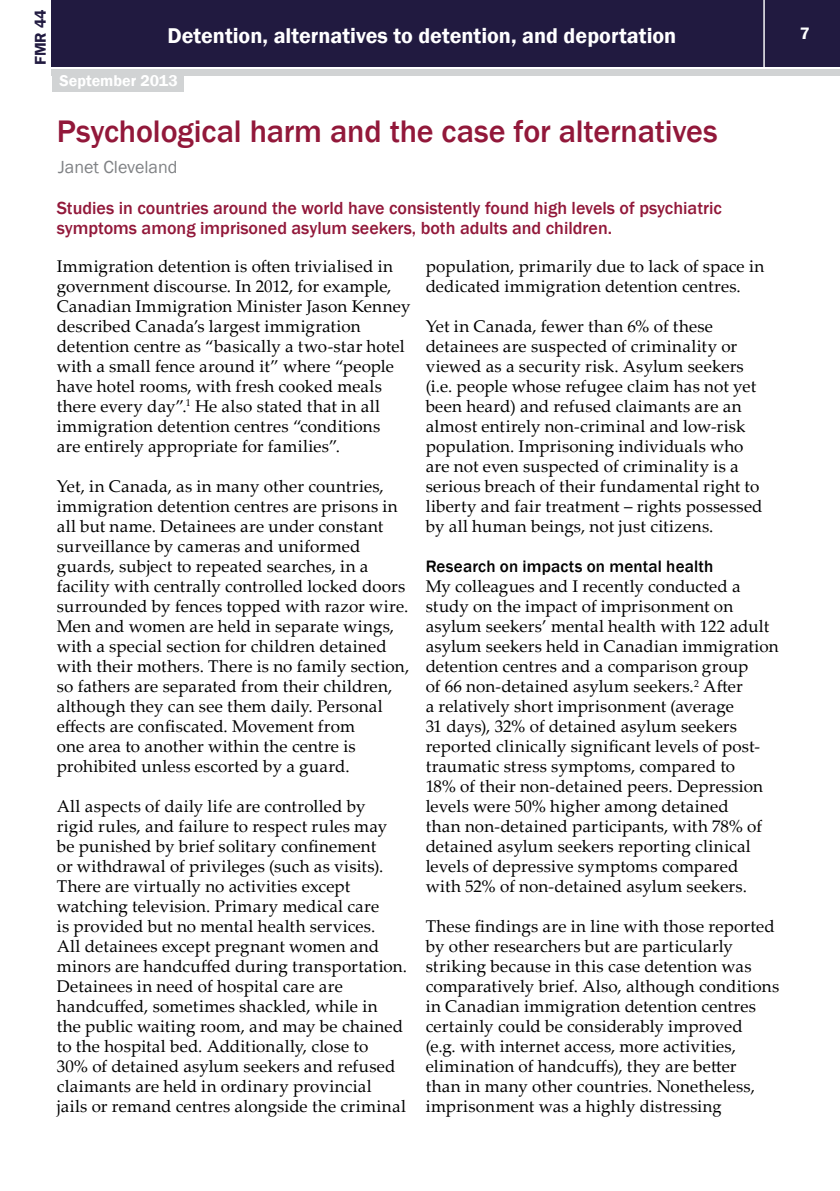
<style>
.page{position:relative;width:840px;height:1191px;background:#fff}
.page>*{position:absolute;margin:0;border:0;box-sizing:border-box;transform-origin:0 0}
.t1{font:500 32px "Franklin Gothic";letter-spacing:-.005em;color:#92183a}
.t2{font:600 22px "Franklin Gothic";color:#fff}
.t3{font:500 18px/20px "Franklin Gothic";color:#92183a}
.t4{font:18px "Franklin Gothic";color:#808285}
.t5{font:17px/20px "Palatino Linotype";letter-spacing:.01em;color:#000}
.t6{font:500 17px "Franklin Gothic";letter-spacing:.01em;color:#000}
.t7{font:600 17px "Franklin Gothic";color:#fff}
.t8{font:600 16px "Franklin Gothic";color:#fff}
.t9{font:600 16px "Franklin Gothic";color:#211a40}
</style>
<div class="page">
<div style="left:52px;top:0;width:787px;height:66px;background:#211a40"></div>
<div style="left:52px;top:69px;width:787px;height:6px;background:#d1d3d4"></div>
<hr style="left:763px;top:0;width:1px;height:68px;background:#fff">
<div style="left:52px;top:74px;width:132px;height:18px;background:#d1d3d4"></div>
<p class="t9" style="left:31px;top:65px;width:58px;rotate:-90deg">FMR 44</p>
<p class="t2" style="left:167px;top:22px;width:510px">Detention, alternatives to detention, and deportation</p>
<p class="t7" style="left:799px;top:23px;width:11px">7</p>
<p class="t8" style="left:60px;top:71px;width:120px">September 2013</p>
<h1 class="t1" style="left:57px;top:111px;width:662px">Psychological harm and the case for alternatives</h1>
<p class="t4" style="left:58px;top:156px;width:121px">Janet Cleveland</p>
<p class="t3" style="left:57px;top:198px;width:666px">Studies in countries around the world have consistently found high levels of psychiatric symptoms among imprisoned asylum seekers, both adults and children.</p>
<p class="t5" style="left:57px;top:256px;width:355px">Immigration detention is often trivialised in government discourse. In 2012, for example, Canadian Immigration Minister Jason Kenney described Canada’s largest immigration detention centre as “basically a two-star hotel with a small fence around it” where “people have hotel rooms, with fresh cooked meals there every day”.<sup>1</sup> He also stated that in all immigration detention centres “conditions<br>are entirely appropriate for families”.</p>
<p class="t5" style="left:57px;top:476px;width:354px">Yet, in Canada, as in many other countries, immigration detention centres are prisons in all but name. Detainees are under constant surveillance by cameras and uniformed guards, subject to repeated searches, in a facility with centrally controlled locked doors surrounded by fences topped with razor wire.<br>Men and women are held in separate wings, with a special section for children detained with their mothers. There is no family section, so fathers are separated from their children, although they can see them daily. Personal effects are confiscated. Movement from<br>one area to another within the centre is prohibited unless escorted by a guard.</p>
<p class="t5" style="left:57px;top:795px;width:352px">All aspects of daily life are controlled by<br>rigid rules, and failure to respect rules may be punished by brief solitary confinement<br>or withdrawal of privileges (such as visits).<br>There are virtually no activities except watching television. Primary medical care<br>is provided but no mental health services.<br>All detainees except pregnant women and minors are handcuffed during transportation.<br>Detainees in need of hospital care are handcuffed, sometimes shackled, while in<br>the public waiting room, and may be chained to the hospital bed. Additionally, close to<br>30% of detained asylum seekers and refused claimants are held in ordinary provincial<br>jails or remand centres alongside the criminal</p>
<p class="t5" style="left:425px;top:255px;width:340px">population, primarily due to lack of space in dedicated immigration detention centres.</p>
<p class="t5" style="left:425px;top:315px;width:338px">Yet in Canada, fewer than 6% of these detainees are suspected of criminality or viewed as a security risk. Asylum seekers (i.e. people whose refugee claim has not yet been heard) and refused claimants are an almost entirely non-criminal and low-risk population. Imprisoning individuals who are not even suspected of criminality is a serious breach of their fundamental right to liberty and fair treatment – rights possessed by all human beings, not just citizens.</p>
<p class="t6" style="left:425px;top:555px;width:289px">Research on impacts on mental health</p>
<p class="t5" style="left:425px;top:575px;width:354px">My colleagues and I recently conducted a study on the impact of imprisonment on asylum seekers’ mental health with 122 adult asylum seekers held in Canadian immigration detention centres and a comparison group<br>of 66 non-detained asylum seekers.<sup>2</sup> After<br>a relatively short imprisonment (average<br>31 days), 32% of detained asylum seekers reported clinically significant levels of post&shy;traumatic stress symptoms, compared to<br>18% of their non-detained peers. Depression levels were 50% higher among detained<br>than non-detained participants, with 78% of detained asylum seekers reporting clinical levels of depressive symptoms compared<br>with 52% of non-detained asylum seekers.</p>
<p class="t5" style="left:425px;top:915px;width:355px">These findings are in line with those reported by other researchers but are particularly striking because in this case detention was comparatively brief. Also, although conditions in Canadian immigration detention centres certainly could be considerably improved<br>(e.g. with internet access, more activities, elimination of handcuffs), they are better<br>than in many other countries. Nonetheless, imprisonment was a highly distressing</p>
</div>
